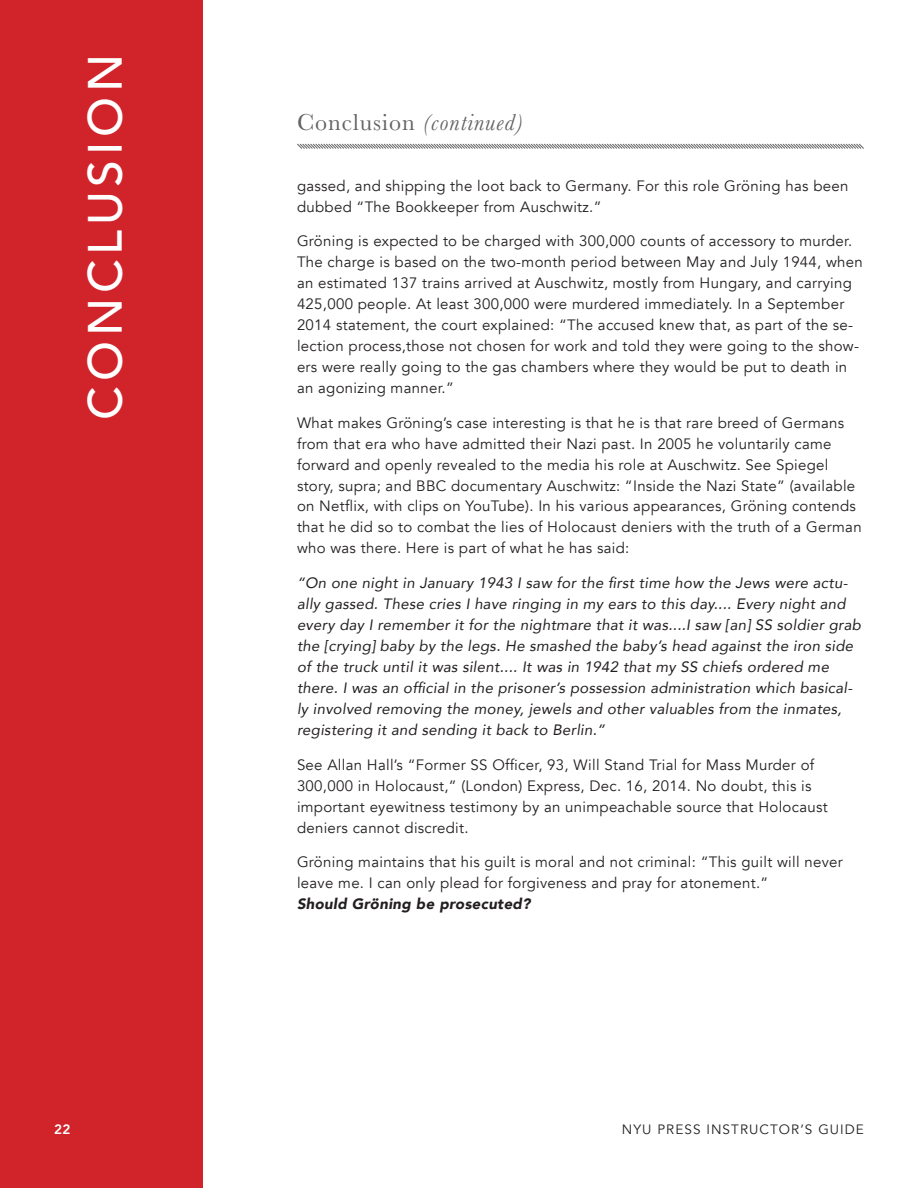
<style>
.page{position:relative;width:918px;height:1188px;background:#fff}
.page>*{position:absolute;margin:0;border:0;box-sizing:border-box;transform-origin:0 0}
.t1{font:500 48px "Avenir";letter-spacing:.1em;color:#fff}
.t2{font:italic 24px "Baskerville";letter-spacing:.04em;color:#636366}
.t3{font:15px/21px "Avenir";letter-spacing:.02em;color:#231f20}
.t4{font:italic 15px/21px "Avenir";letter-spacing:.02em;color:#231f20}
.t5{font:italic 900 15px "Avenir";letter-spacing:.02em;color:#231f20}
.t6{font:13.5px "Avenir";letter-spacing:.08em;color:#231f20}
.t7{font:800 13.5px "Avenir";color:#fff}
.s1{font-style:normal}
</style>
<div class="page">
<div style="left:0;top:0;width:202px;height:1188px;background:#d1232a"></div>
<svg style="left:297px;top:143px;width:567px;height:6px"></svg>
<h1 class="t1" style="left:64px;top:420px;width:367px;rotate:-90deg">CONCLUSION</h1>
<h2 class="t2" style="left:297px;top:106px;width:227px"><span class="s1">Conclusion</span> (continued)</h2>
<p class="t3" style="left:297px;top:175px;width:553px">gassed, and shipping the loot back to Germany. For this role Gröning has been dubbed “The Bookkeeper from Auschwitz.”</p>
<p class="t3" style="left:297px;top:231px;width:567px">Gröning is expected to be charged with 300,000 counts of accessory to murder.<br>The charge is based on the two-month period between May and July 1944, when an estimated 137 trains arrived at Auschwitz, mostly from Hungary, and carrying 425,000 people. At least 300,000 were murdered immediately. In a September 2014 statement, the court explained: “The accused knew that, as part of the se&shy;lection process,those not chosen for work and told they were going to the show&shy;ers were really going to the gas chambers where they would be put to death in an agonizing manner.”</p>
<p class="t3" style="left:297px;top:412px;width:566px">What makes Gröning’s case interesting is that he is that rare breed of Germans from that era who have admitted their Nazi past. In 2005 he voluntarily came forward and openly revealed to the media his role at Auschwitz. See Spiegel story, supra; and BBC documentary Auschwitz: “Inside the Nazi State” (available on Netflix, with clips on YouTube). In his various appearances, Gröning contends that he did so to combat the lies of Holocaust deniers with the truth of a German who was there. Here is part of what he has said:</p>
<p class="t4" style="left:297px;top:572px;width:566px">“On one night in January 1943 I saw for the first time how the Jews were actu&shy;ally gassed. These cries I have ringing in my ears to this day.... Every night and every day I remember it for the nightmare that it was....I saw [an] SS soldier grab the [crying] baby by the legs. He smashed the baby’s head against the iron side of the truck until it was silent.... It was in 1942 that my SS chiefs ordered me there. I was an official in the prisoner’s possession administration which basical&shy;ly involved removing the money, jewels and other valuables from the inmates, registering it and sending it back to Berlin.”</p>
<p class="t3" style="left:297px;top:754px;width:532px">See Allan Hall’s “Former SS Officer, 93, Will Stand Trial for Mass Murder of 300,000 in Holocaust,” (London) Express, Dec. 16, 2014. No doubt, this is important eyewitness testimony by an unimpeachable source that Holocaust deniers cannot discredit.</p>
<p class="t3" style="left:297px;top:852px;width:547px">Gröning maintains that his guilt is moral and not criminal: “This guilt will never leave me. I can only plead for forgiveness and pray for atonement.”</p>
<p class="t5" style="left:297px;top:891px;width:235px">Should Gröning be prosecuted?</p>
<p class="t7" style="left:54px;top:1119px;width:18px">22</p>
<p class="t6" style="left:622px;top:1121px;width:244px">NYU PRESS INSTRUCTOR’S GUIDE</p>
</div>
